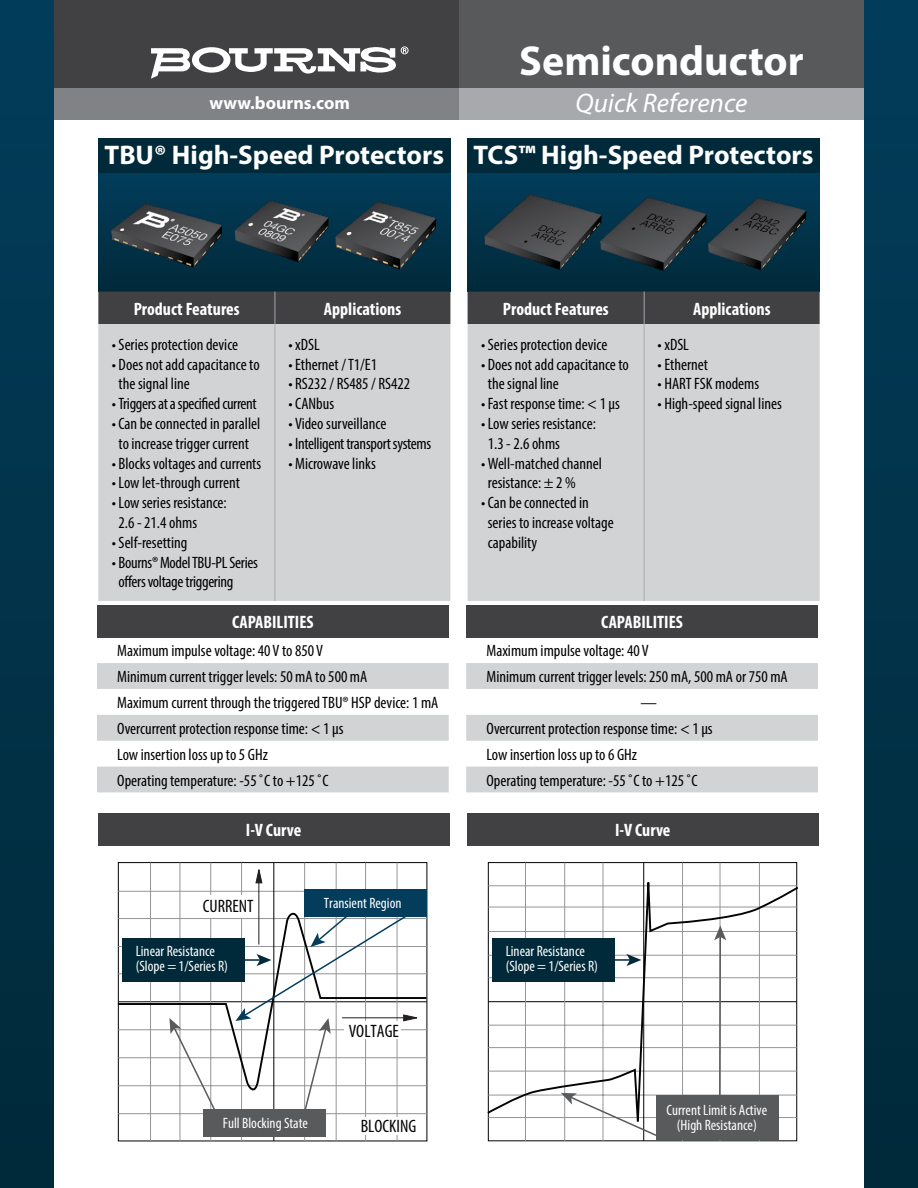
<style>
.page{position:relative;width:918px;height:1188px;background:#fff}
.page>*{position:absolute;margin:0;border:0;box-sizing:border-box;transform-origin:0 0}
.t1{font:700 42px "Myriad Pro";color:#fff}
.t2{font:700 27px "Myriad Pro";color:#fff}
.t3{font:italic 27px "Myriad Pro";color:#fff}
.t4{font:700 condensed 18px "Myriad Pro";color:#fff}
.t5{font:condensed 18px "Myriad Pro";color:#020303}
.t6{font:700 18px "Myriad Pro";color:#fff}
.t7{font:condensed 16.5px/19.8px "Myriad Pro";color:#000}
.t8{font:condensed 16.5px/19.8px "Myriad Pro";letter-spacing:-.02em;color:#000}
.t9{font:condensed 15px/15px "Myriad Pro";color:#fff}
</style>
<div class="page">
<div style="left:52px;top:0;width:812px;height:88px;background:#58595b"></div>
<div style="left:432px;top:88px;width:432px;height:31px;background:#a7a9ac"></div>
<div style="left:52px;top:88px;width:407px;height:31px;background:#808285"></div>
<div style="left:54px;top:0;width:405px;height:88px;background:#414042"></div>
<svg style="left:151px;top:46px;width:258px;height:33px"></svg>
<div style="left:0;top:0;width:54px;height:1188px;background:linear-gradient(to bottom,#023c5b,#012939)"></div>
<div style="left:864px;top:0;width:54px;height:1188px;background:linear-gradient(to bottom,#023c5b,#012939)"></div>
<svg style="left:98px;top:173px;width:352px;height:119px"></svg>
<svg style="left:468px;top:173px;width:351px;height:119px"></svg>
<img style="left:98px;top:184px;width:351px;height:97px">
<img style="left:468px;top:184px;width:351px;height:97px">
<div style="left:98px;top:138px;width:352px;height:35px;background:#002939"></div>
<div style="left:468px;top:138px;width:352px;height:35px;background:#002939"></div>
<div style="left:98px;top:292px;width:352px;height:32px;background:#414042"></div>
<div style="left:98px;top:324px;width:352px;height:277px;background:#d1d3d4"></div>
<hr style="left:275px;top:292px;width:1px;height:32px;background:#a7a9ac">
<hr style="left:275px;top:324px;width:1px;height:277px;background:#a7a9ac">
<div style="left:468px;top:292px;width:352px;height:32px;background:#414042"></div>
<div style="left:468px;top:324px;width:352px;height:277px;background:#d1d3d4"></div>
<hr style="left:644px;top:292px;width:1px;height:32px;background:#a7a9ac">
<hr style="left:644px;top:324px;width:1px;height:277px;background:#a7a9ac">
<div style="left:97px;top:605px;width:352px;height:32px;background:#414042"></div>
<svg style="left:97px;top:663px;width:352px;height:129px;fill:#d1d3d4"></svg>
<div style="left:466px;top:605px;width:352px;height:32px;background:#414042"></div>
<svg style="left:466px;top:663px;width:352px;height:129px;fill:#d1d3d4"></svg>
<div style="left:98px;top:813px;width:351px;height:33px;background:#414042"></div>
<div style="left:467px;top:813px;width:352px;height:33px;background:#414042"></div>
<hr style="left:118px;top:891px;width:309px;height:1px;background:#939598">
<hr style="left:118px;top:1113px;width:309px;height:1px;background:#939598">
<hr style="left:150px;top:863px;width:1px;height:278px;background:#939598">
<hr style="left:180px;top:863px;width:1px;height:278px;background:#939598">
<hr style="left:211px;top:863px;width:1px;height:278px;background:#939598">
<hr style="left:241px;top:863px;width:1px;height:278px;background:#939598">
<hr style="left:273px;top:863px;width:1px;height:278px;background:#020303">
<hr style="left:304px;top:863px;width:1px;height:278px;background:#939598">
<hr style="left:336px;top:863px;width:1px;height:278px;background:#939598">
<hr style="left:365px;top:863px;width:1px;height:278px;background:#939598">
<hr style="left:397px;top:863px;width:1px;height:278px;background:#939598">
<svg style="left:255px;top:869px;width:7px;height:14px"></svg>
<hr style="left:258px;top:871px;width:1px;height:74px;background:#231f20">
<svg style="left:118px;top:908px;width:310px;height:189px"></svg>
<div style="left:122px;top:938px;width:123px;height:44px;background:#002a3a"></div>
<div style="left:361px;top:1117px;width:56px;height:18px;background:#fff"></div>
<div style="left:197px;top:895px;width:59px;height:23px;background:#fff"></div>
<div style="left:304px;top:890px;width:123px;height:27px;background:#043d5c"></div>
<div style="left:203px;top:1110px;width:123px;height:27px;background:#585a5c"></div>
<svg style="left:169px;top:1018px;width:49px;height:97px"></svg>
<svg style="left:235px;top:914px;width:184px;height:201px"></svg>
<svg style="left:487px;top:862px;width:311px;height:280px"></svg>
<div style="left:492px;top:938px;width:123px;height:44px;background:#002a3a"></div>
<svg style="left:615px;top:954px;width:26px;height:12px"></svg>
<div style="left:656px;top:1095px;width:123px;height:45px;background:#585a5c"></div>
<svg style="left:561px;top:1093px;width:98px;height:45px"></svg>
<svg style="left:714px;top:925px;width:12px;height:170px"></svg>
<h1 class="t1" style="left:519px;top:33px;width:286px">Semiconductor</h1>
<p class="t6" style="left:209px;top:91px;width:142px">www.bourns.com</p>
<h2 class="t3" style="left:576px;top:87px;width:173px">Quick Reference</h2>
<h2 class="t2" style="left:105px;top:137px;width:711px">TBU® High-Speed Protectors TCS™ High-Speed Protectors</h2>
<p class="t4" style="left:134px;top:297px;width:107px">Product Features</p>
<p class="t4" style="left:324px;top:297px;width:79px">Applications</p>
<p class="t7" style="left:112px;top:334px;width:128px">•Series protection device</p>
<p class="t7" style="left:119px;top:354px;width:143px;text-indent:-7px">• Does not add capacitance to the signal line</p>
<p class="t8" style="left:112px;top:394px;width:146px">• Triggers at a specified current</p>
<p class="t7" style="left:112px;top:414px;width:150px;text-align:center">•Can be connected in parallel to increase trigger current</p>
<p class="t7" style="left:112px;top:453px;width:151px">• Blocks voltages and currents</p>
<p class="t7" style="left:112px;top:473px;width:130px">•Low let-through current</p>
<p class="t7" style="left:119px;top:493px;width:110px;text-indent:-7px">•Low series resistance:<br>2.6 - 21.4 ohms</p>
<p class="t7" style="left:112px;top:532px;width:77px">•Self-resetting</p>
<p class="t8" style="left:119px;top:552px;width:141px;text-indent:-7px">• Bourns® Model TBU-PL Series offers voltage triggering</p>
<p class="t7" style="left:288px;top:334px;width:33px">•xDSL</p>
<p class="t7" style="left:288px;top:354px;width:90px">•Ethernet / T1/E1</p>
<p class="t7" style="left:288px;top:374px;width:123px">• RS232 / RS485 / RS422</p>
<p class="t7" style="left:288px;top:394px;width:47px">•CANbus</p>
<p class="t7" style="left:288px;top:414px;width:100px">• Video surveillance</p>
<p class="t8" style="left:288px;top:433px;width:144px">• Intelligent transport systems</p>
<p class="t7" style="left:288px;top:453px;width:89px">• Microwave links</p>
<p class="t4" style="left:232px;top:611px;width:83px">CAPABILITIES</p>
<p class="t7" style="left:117px;top:638px;width:323px;line-height:25.8px">Maximum impulse voltage: 40 V to 850 V<br>Minimum current trigger levels: 50 mA to 500 mA<br>Maximum current through the triggered TBU® HSP device: 1 mA Overcurrent protection response time: &lt; 1 µs<br>Low insertion loss up to 5 GHz<br>Operating temperature: -55 ˚C to +125 ˚C</p>
<p class="t4" style="left:503px;top:297px;width:107px">Product Features</p>
<p class="t4" style="left:693px;top:297px;width:79px">Applications</p>
<p class="t7" style="left:481px;top:334px;width:128px">•Series protection device</p>
<p class="t7" style="left:488px;top:354px;width:143px;text-indent:-7px">• Does not add capacitance to the signal line</p>
<p class="t7" style="left:481px;top:394px;width:140px">•Fast response time: &lt; 1 µs</p>
<p class="t7" style="left:488px;top:414px;width:110px;text-indent:-7px">•Low series resistance:<br>1.3 - 2.6 ohms</p>
<p class="t7" style="left:488px;top:453px;width:116px;text-indent:-7px">•Well-matched channel resistance: ± 2 %</p>
<p class="t7" style="left:488px;top:493px;width:127px;text-indent:-7px">•Can be connected in series to increase voltage capability</p>
<p class="t7" style="left:658px;top:334px;width:33px">•xDSL</p>
<p class="t7" style="left:658px;top:354px;width:52px">•Ethernet</p>
<p class="t7" style="left:658px;top:374px;width:103px">• HART FSK modems</p>
<p class="t7" style="left:658px;top:394px;width:126px">• High-speed signal lines</p>
<p class="t4" style="left:601px;top:611px;width:83px">CAPABILITIES</p>
<p class="t7" style="left:486px;top:641px;width:164px">Maximum impulse voltage: 40 V</p>
<p class="t7" style="left:486px;top:667px;width:303px">Minimum current trigger levels: 250 mA, 500 mA or 750 mA</p>
<p class="t7" style="left:641px;top:693px;width:18px">—</p>
<p class="t7" style="left:486px;top:718px;width:228px">Overcurrent protection response time: &lt; 1 µs</p>
<p class="t7" style="left:486px;top:744px;width:152px">Low insertion loss up to 6 GHz</p>
<p class="t7" style="left:486px;top:770px;width:213px">Operating temperature: -55 ˚C to +125 ˚C</p>
<p class="t4" style="left:246px;top:819px;width:57px">I-V Curve</p>
<p class="t4" style="left:615px;top:819px;width:57px">I-V Curve</p>
<p class="t5" style="left:203px;top:896px;width:52px">CURRENT</p>
<p class="t9" style="left:136px;top:943px;width:94px">Linear Resistance (Slope = 1/Series R)</p>
<p class="t9" style="left:324px;top:896px;width:79px">Transient Region</p>
<p class="t5" style="left:349px;top:1020px;width:52px">VOLTAGE</p>
<p class="t9" style="left:223px;top:1116px;width:87px">Full Blocking State</p>
<p class="t5" style="left:361px;top:1115px;width:57px">BLOCKING</p>
<p class="t9" style="left:506px;top:943px;width:94px">Linear Resistance (Slope = 1/Series R)</p>
<p class="t9" style="left:667px;top:1102px;width:102px;text-align:center">Current Limit is Active (High Resistance)</p>
</div>
